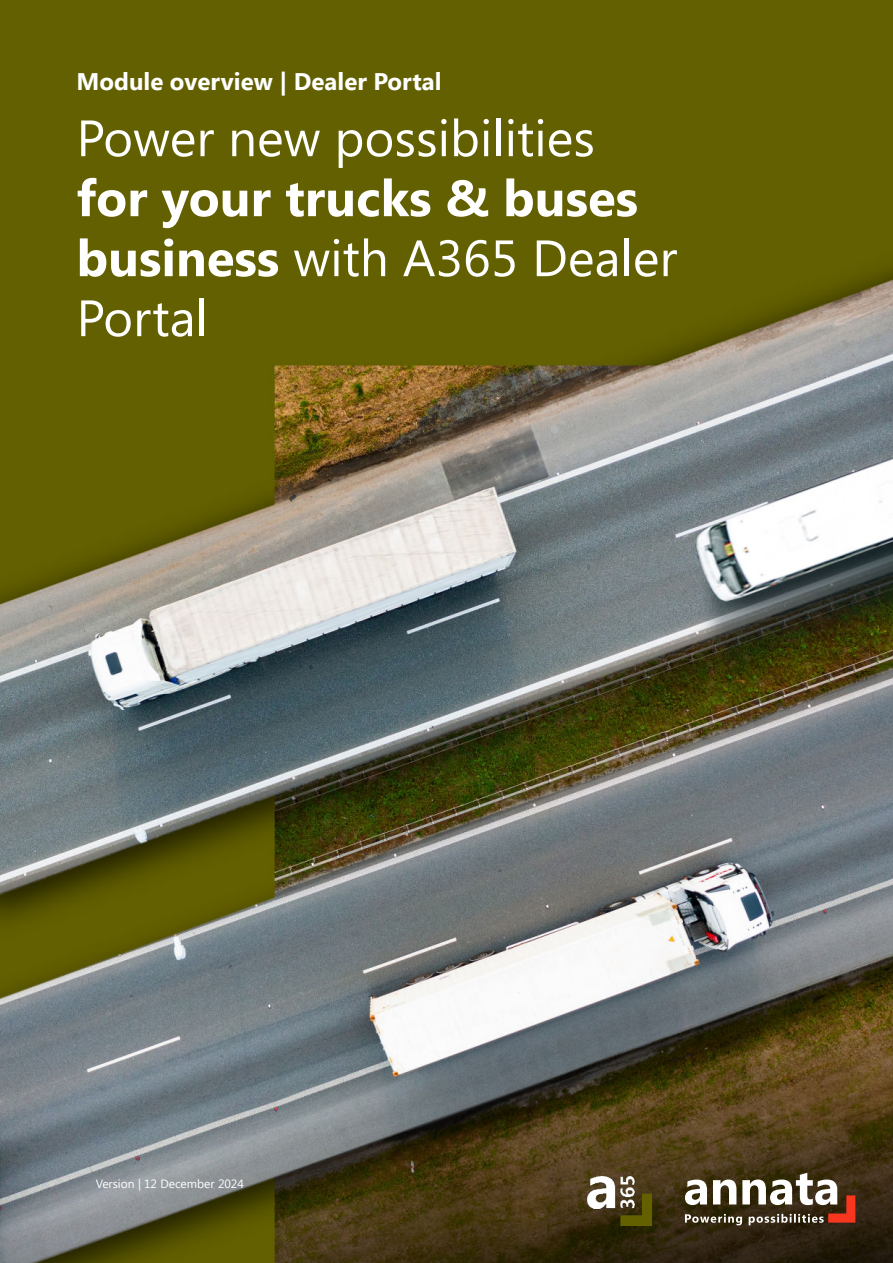
<style>
.page{position:relative;width:893px;height:1263px;background:#fff}
.page>*{position:absolute;margin:0;border:0;box-sizing:border-box;transform-origin:0 0}
.t1{font:700 51px/60px "Segoe UI";color:#fff}
.t2{font:51px "Segoe UI";color:#fff}
.t3{font:700 24px "Segoe UI";color:#fff}
.t4{font:12px "Segoe UI";color:#fff}
.s1{font-weight:400}
</style>
<div class="page">
<img style="left:0;top:0;width:893px;height:1263px">
<svg style="left:685px;top:1173px;width:170px;height:52px"></svg>
<img style="left:588px;top:1177px;width:64px;height:48px">
<p class="t3" style="left:77px;top:71px;width:366px">Module overview | Dealer Portal</p>
<p class="t2" style="left:77px;top:117px;width:520px">Power new possibilities</p>
<p class="t1" style="left:77px;top:172px;width:602px">for your trucks &amp; buses business <span class="s1">with A365 Dealer<br>Portal</span></p>
<p class="t4" style="left:96px;top:1179px;width:150px">Version | 12 December 2024</p>
</div>
